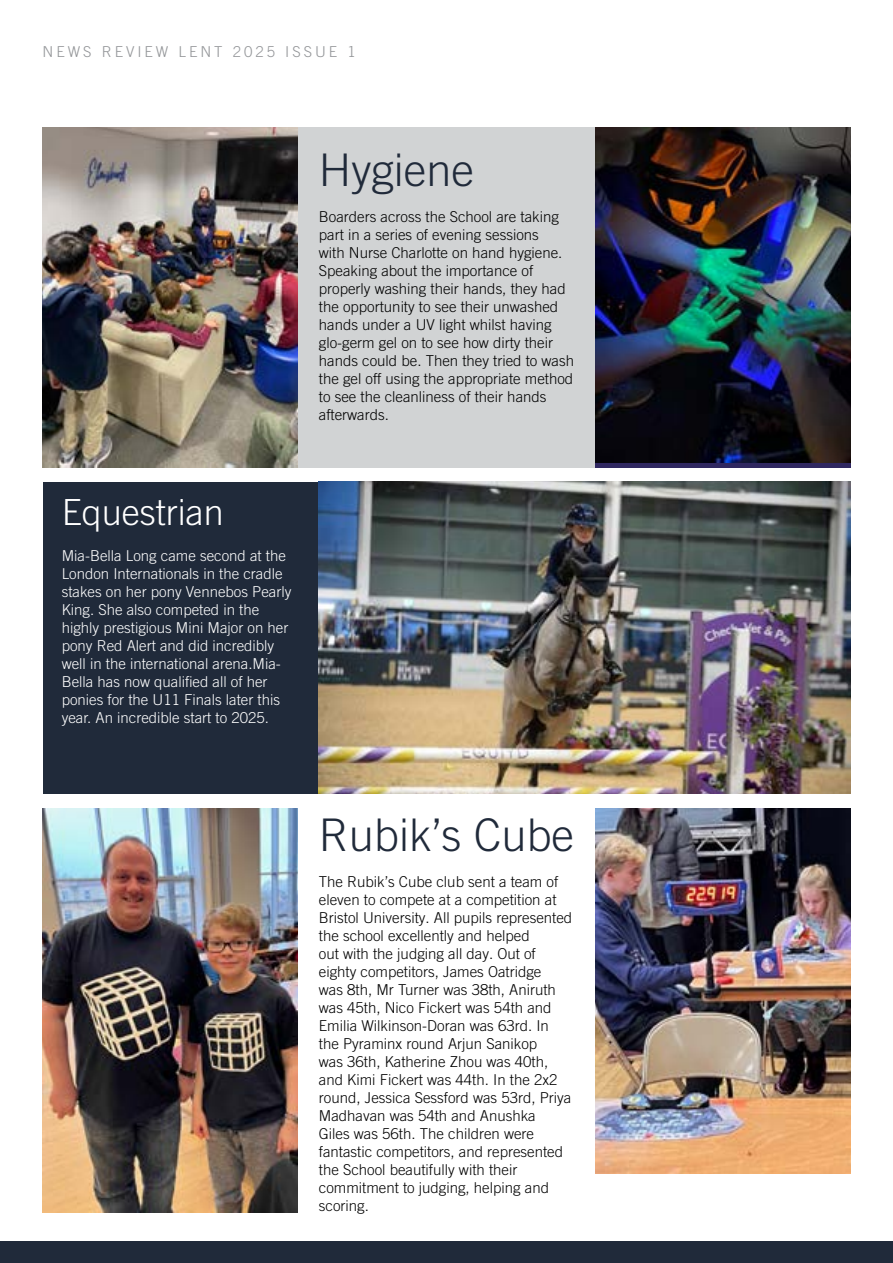
<style>
.page{position:relative;width:893px;height:1263px;background:#fff}
.page>*{position:absolute;margin:0;border:0;box-sizing:border-box;transform-origin:0 0}
.t1{font:300 45px "Trade Gothic LT Com";color:#202a3a}
.t2{font:300 36px "Trade Gothic LT Com";color:#fff}
.t3{font:300 15px/18px "Trade Gothic LT Com";color:#000}
.t4{font:300 15px/18px "Trade Gothic LT Com";color:#fff}
.t5{font:300 15px "Trade Gothic LT Com";letter-spacing:.2em;color:#939598}
</style>
<div class="page">
<div style="left:43px;top:128px;width:807px;height:340px;background:#d1d3d4"></div>
<div style="left:0;top:1242px;width:893px;height:21px;background:#202a3a"></div>
<div style="left:43px;top:482px;width:807px;height:312px;background:#202a3a"></div>
<img style="left:319px;top:482px;width:531px;height:312px">
<img style="left:43px;top:808px;width:255px;height:404px">
<img style="left:595px;top:808px;width:255px;height:365px">
<img style="left:595px;top:128px;width:255px;height:335px">
<img style="left:43px;top:128px;width:255px;height:339px">
<p class="t5" style="left:43px;top:43px;width:315px">NEWS REVIEW LENT 2025 ISSUE 1</p>
<h1 class="t1" style="left:319px;top:143px;width:156px">Hygiene</h1>
<p class="t3" style="left:319px;top:207px;width:257px">Boarders across the School are taking part in a series of evening sessions<br>with Nurse Charlotte on hand hygiene.<br>Speaking about the importance of properly washing their hands, they had the opportunity to see their unwashed hands under a UV light whilst having glo-germ gel on to see how dirty their hands could be. Then they tried to wash the gel off using the appropriate method to see the cleanliness of their hands afterwards.</p>
<h2 class="t2" style="left:62px;top:491px;width:164px">Equestrian</h2>
<p class="t4" style="left:62px;top:547px;width:231px">Mia-Bella Long came second at the London Internationals in the cradle stakes on her pony Vennebos Pearly King. She also competed in the highly prestigious Mini Major on her pony Red Alert and did incredibly well in the international arena.Mia-Bella has now qualified all of her ponies for the U11 Finals later this year. An incredible start to 2025.</p>
<h1 class="t1" style="left:319px;top:808px;width:257px">Rubik’s Cube</h1>
<p class="t3" style="left:319px;top:872px;width:255px">The Rubik’s Cube club sent a team of eleven to compete at a competition at Bristol University. All pupils represented the school excellently and helped<br>out with the judging all day. Out of eighty competitors, James Oatridge<br>was 8th, Mr Turner was 38th, Aniruth was 45th, Nico Fickert was 54th and Emilia Wilkinson-Doran was 63rd. In the Pyraminx round Arjun Sanikop<br>was 36th, Katherine Zhou was 40th, and Kimi Fickert was 44th. In the 2x2 round, Jessica Sessford was 53rd, Priya Madhavan was 54th and Anushka<br>Giles was 56th. The children were fantastic competitors, and represented the School beautifully with their commitment to judging, helping and scoring.</p>
</div>
